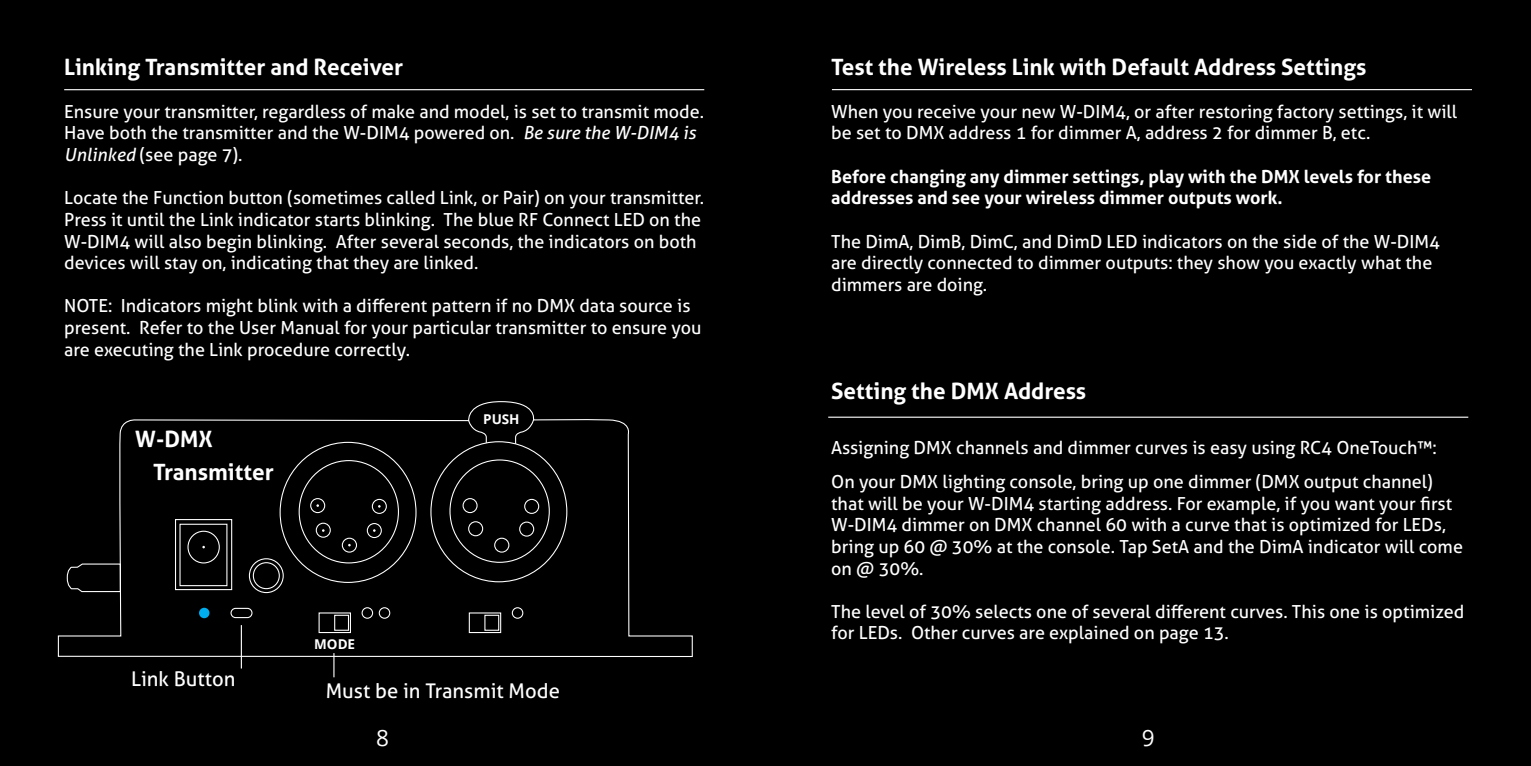
<style>
.page{position:relative;width:1531px;height:766px;background:#fff}
.page>*{position:absolute;margin:0;border:0;box-sizing:border-box;transform-origin:0 0}
.t1{font:700 22.5px/33.8px "Aller";color:#fff}
.t2{font:22.5px "Open Sans";color:#fff}
.t3{font:700 22.5px "Open Sans";color:#fff}
.t4{font:20.25px "Aller";color:#fff}
.t5{font:18px/21.6px "Aller";color:#fff}
.t6{font:700 18px/21.6px "Aller";color:#fff}
.t7{font:700 13.5px "Open Sans";color:#fff}
.s1{font-style:italic}
</style>
<div class="page">
<div style="left:0;top:0;width:1531px;height:765px;background:#000"></div>
<hr style="left:64px;top:89px;width:640px;height:1px;background:#fff">
<hr style="left:832px;top:89px;width:640px;height:1px;background:#fff">
<hr style="left:828px;top:416px;width:640px;height:1px;background:#fff">
<svg style="left:57px;top:401px;width:636px;height:256px"></svg>
<div style="left:253px;top:562px;width:27px;height:27px;border:1px solid #fff;border-radius:50%"></div>
<div style="left:249px;top:558px;width:35px;height:35px;border:1px solid #fff;border-radius:50%"></div>
<div style="left:187px;top:530px;width:33px;height:33px;border:1px solid #fff;border-radius:50%"></div>
<div style="left:179px;top:523px;width:48px;height:63px;border:1px solid #fff"></div>
<div style="left:175px;top:519px;width:57px;height:71px;border:1px solid #fff"></div>
<svg style="left:467px;top:419px;width:20px;height:25px"></svg>
<svg style="left:514px;top:418px;width:20px;height:27px"></svg>
<div style="left:469px;top:612px;width:32px;height:20px;border:1px solid #fff"></div>
<div style="left:484px;top:614px;width:15px;height:16px;border:1px solid #fff"></div>
<div style="left:318px;top:612px;width:33px;height:20px;border:1px solid #fff"></div>
<div style="left:334px;top:614px;width:15px;height:16px;border:1px solid #fff"></div>
<div style="left:372px;top:498px;width:15px;height:15px;border:1px solid #fff;border-radius:50%"></div>
<div style="left:367px;top:523px;width:15px;height:15px;border:1px solid #fff;border-radius:50%"></div>
<div style="left:342px;top:537px;width:15px;height:15px;border:1px solid #fff;border-radius:50%"></div>
<div style="left:316px;top:522px;width:15px;height:15px;border:1px solid #fff;border-radius:50%"></div>
<div style="left:310px;top:498px;width:15px;height:15px;border:1px solid #fff;border-radius:50%"></div>
<div style="left:524px;top:498px;width:15px;height:15px;border:1px solid #fff;border-radius:50%"></div>
<div style="left:519px;top:521px;width:15px;height:15px;border:1px solid #fff;border-radius:50%"></div>
<div style="left:494px;top:537px;width:15px;height:15px;border:1px solid #fff;border-radius:50%"></div>
<div style="left:468px;top:521px;width:15px;height:15px;border:1px solid #fff;border-radius:50%"></div>
<div style="left:462px;top:498px;width:15px;height:15px;border:1px solid #fff;border-radius:50%"></div>
<div style="left:361px;top:607px;width:12px;height:11px;border:1px solid #fff;border-radius:50%"></div>
<div style="left:230px;top:607px;width:22px;height:11px;border:1px solid #fff;border-radius:5px"></div>
<div style="left:379px;top:607px;width:11px;height:11px;border:1px solid #fff;border-radius:50%"></div>
<div style="left:512px;top:607px;width:11px;height:11px;border:1px solid #fff;border-radius:50%"></div>
<div style="left:199px;top:607px;width:10px;height:11px;background:#00aeef;border-radius:50%"></div>
<svg style="left:66px;top:562px;width:55px;height:30px"></svg>
<hr style="left:241px;top:625px;width:1px;height:43px;background:#fff">
<svg style="left:333px;top:653px;width:1px;height:24px"></svg>
<p class="t1" style="left:64px;top:50px;width:340px">Linking Transmitter and Receiver</p>
<p class="t5" style="left:64px;top:101px;width:641px">Ensure your transmitter, regardless of make and model, is set to transmit mode.<br>Have both the transmitter and the W-DIM4 powered on. <span class="s1">Be sure the W-DIM4 is<br>Unlinked</span> (see page 7).</p>
<p class="t5" style="left:64px;top:187px;width:641px">Locate the Function button (sometimes called Link, or Pair) on your transmitter.<br>Press it until the Link indicator starts blinking. The blue RF Connect LED on the W-DIM4 will also begin blinking. After several seconds, the indicators on both devices will stay on, indicating that they are linked.</p>
<p class="t5" style="left:64px;top:295px;width:639px">NOTE: Indicators might blink with a different pattern if no DMX data source is present. Refer to the User Manual for your particular transmitter to ensure you are executing the Link procedure correctly.</p>
<p class="t1" style="left:153px;top:421px;width:122px;text-indent:-18px">W-DMX<br>Transmitter</p>
<p class="t7" style="left:483px;top:409px;width:38px">PUSH</p>
<p class="t4" style="left:131px;top:665px;width:106px">Link Button</p>
<p class="t7" style="left:314px;top:634px;width:43px">MODE</p>
<p class="t4" style="left:326px;top:678px;width:236px">Must be in Transmit Mode</p>
<p class="t3" style="left:830px;top:46px;width:51px">Title</p>
<p class="t1" style="left:831px;top:50px;width:537px">Test the Wireless Link with Default Address Settings</p>
<p class="t5" style="left:831px;top:100px;width:627px">When you receive your new W-DIM4, or after restoring factory settings, it will be set to DMX address 1 for dimmer A, address 2 for dimmer B, etc.</p>
<p class="t6" style="left:831px;top:165px;width:601px">Before changing any dimmer settings, play with the DMX levels for these addresses and see your wireless dimmer outputs work.</p>
<p class="t5" style="left:831px;top:230px;width:610px">The DimA, DimB, DimC, and DimD LED indicators on the side of the W-DIM4 are directly connected to dimmer outputs: they show you exactly what the dimmers are doing.</p>
<p class="t2" style="left:830px;top:117px;width:46px">Text</p>
<p class="t1" style="left:831px;top:374px;width:256px">Setting the DMX Address</p>
<p class="t5" style="left:831px;top:431px;width:607px;line-height:33.8px">Assigning DMX channels and dimmer curves is easy using RC4 OneTouch™:<br>On your DMX lighting console, bring up one dimmer (DMX output channel)</p>
<p class="t5" style="left:831px;top:492px;width:633px">that will be your W-DIM4 starting address. For example, if you want your first W-DIM4 dimmer on DMX channel 60 with a curve that is optimized for LEDs, bring up 60 @ 30% at the console. Tap SetA and the DimA indicator will come on @ 30%.</p>
<p class="t5" style="left:831px;top:600px;width:634px">The level of 30% selects one of several different curves. This one is optimized for LEDs. Other curves are explained on page 13.</p>
<p class="t2" style="left:376px;top:721px;width:14px">8</p>
<p class="t2" style="left:1142px;top:721px;width:14px">9</p>
</div>
